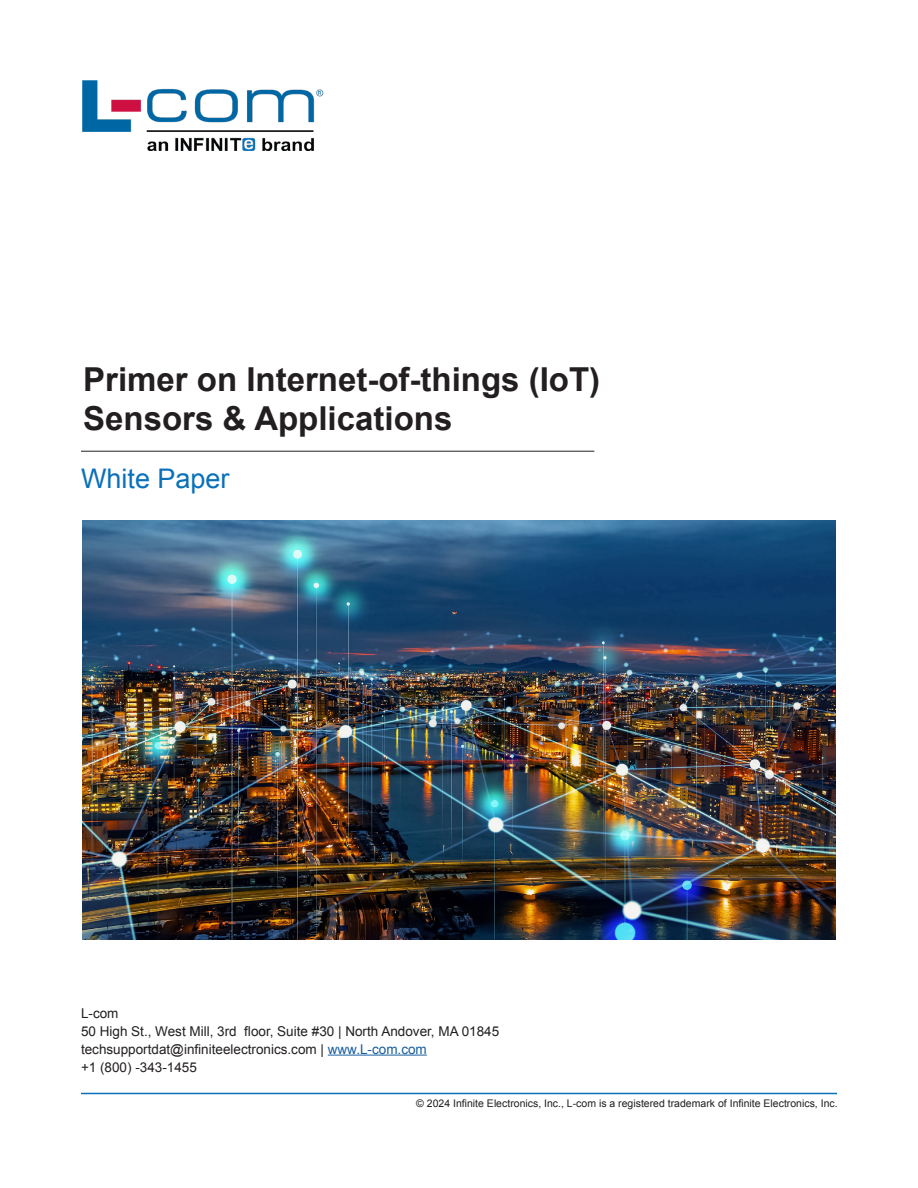
<style>
.page{position:relative;width:918px;height:1188px;background:#fff}
.page>*{position:absolute;margin:0;border:0;box-sizing:border-box;transform-origin:0 0}
.t1{font:700 33px/39px "Arial";color:#231f20}
.t2{font:27px "Arial";color:#0970b9}
.t3{font:13.5px/18px "Arial";color:#231f20}
.t4{font:10.5px "Arial";color:#231f20}
.s1{color:#175d9e}
</style>
<div class="page">
<hr style="left:81px;top:1093px;width:756px;height:1px;background:#0970b9">
<hr style="left:328px;top:1055px;width:99px;height:1px;background:#175d9e">
<img style="left:83px;top:80px;width:241px;height:70px">
<hr style="left:81px;top:451px;width:513px;height:1px;background:#231f20">
<img style="left:82px;top:521px;width:754px;height:419px">
<h1 class="t1" style="left:83px;top:361px;width:519px">Primer on Internet-of-things (IoT)<br>Sensors &amp; Applications</h1>
<h2 class="t2" style="left:81px;top:461px;width:150px">White Paper</h2>
<p class="t3" style="left:81px;top:1004px;width:420px">L-com<br>50 High St., West Mill, 3rd floor, Suite #30 | North Andover, MA 01845 techsupportdat@infiniteelectronics.com | <span class="s1">www.L-com.com<br></span>+1 (800) -343-1455</p>
<p class="t4" style="left:416px;top:1097px;width:423px">© 2024 Infinite Electronics, Inc., L-com is a registered trademark of Infinite Electronics, Inc.</p>
</div>
